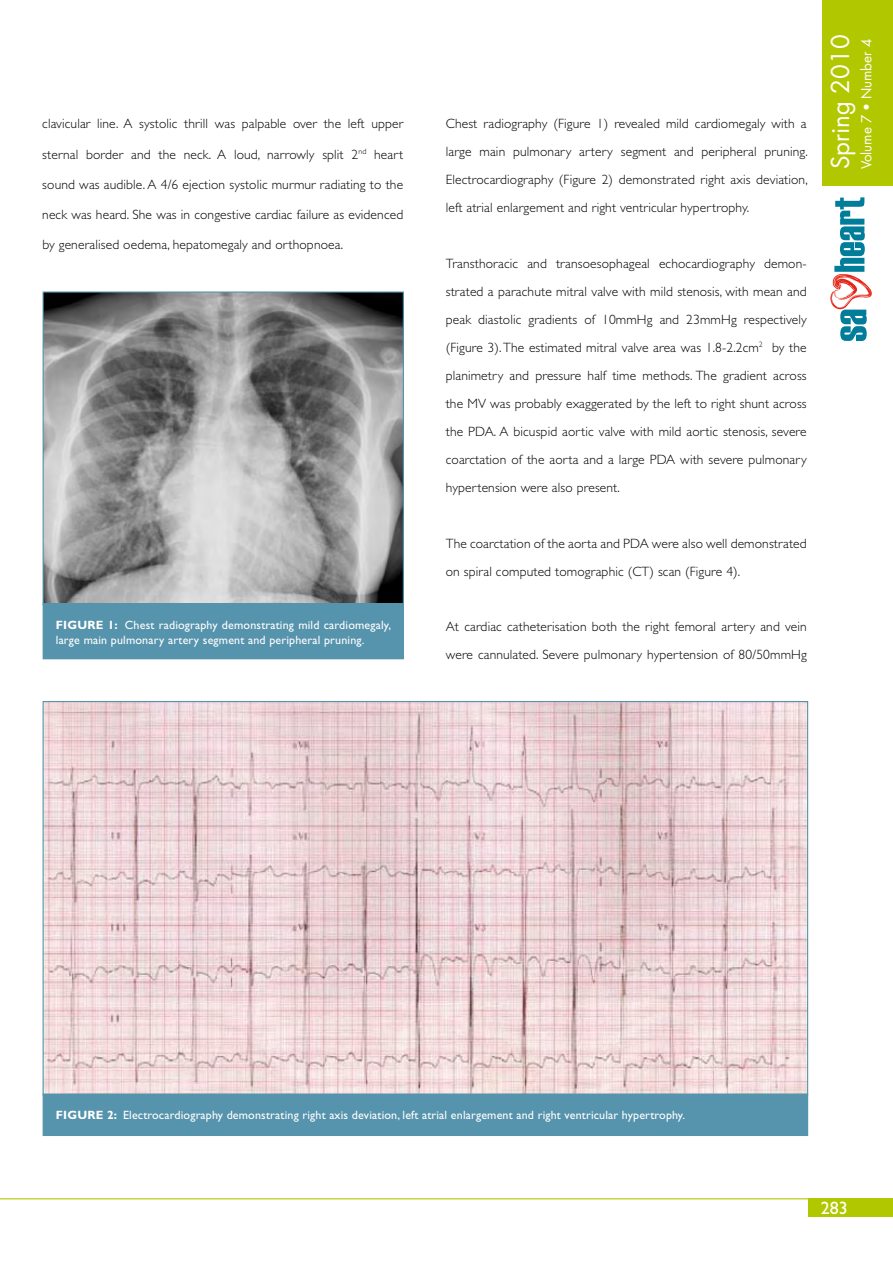
<style>
.page{position:relative;width:893px;height:1263px;background:#fff}
.page>*{position:absolute;margin:0;border:0;box-sizing:border-box;transform-origin:0 0}
.t1{font:24px "Futura Std";color:#fff}
.t2{font:18px "Gill Sans Std";color:#fff}
.t3{font:300 13.5px/27.9px "Gill Sans Std";letter-spacing:.01em;color:#000;text-align:justify}
.t4{font:13.5px "Futura Std";letter-spacing:-.005em;color:#fff}
.t5{font:12px/15px "Gill Sans Std";letter-spacing:.015em;color:#fff}
.t6{font:700 12px "Gill Sans Std";letter-spacing:.015em;color:#fff}
.s1{font-weight:700}
</style>
<div class="page">
<div style="left:808px;top:1198px;width:85px;height:18px;background:#b1c800"></div>
<div style="left:822px;top:0;width:71px;height:186px;background:#b1c800"></div>
<svg style="left:830px;top:197px;width:42px;height:144px"></svg>
<hr style="left:0;top:1198px;width:827px;height:1px;background:#b1c800">
<img style="left:45px;top:703px;width:761px;height:390px">
<div style="left:43px;top:1094px;width:765px;height:41px;background:#5693ac"></div>
<div style="left:43px;top:1093px;width:765px;height:43px;border:1px solid #5693ac"></div>
<img style="left:45px;top:293px;width:357px;height:310px">
<div style="left:43px;top:604px;width:360px;height:55px;background:#5693ac"></div>
<div style="left:43px;top:603px;width:361px;height:56px;border:1px solid #5693ac"></div>
<p class="t3" style="left:42px;top:110px;width:362px">clavicular line. A systolic thrill was palpable over the left upper</p>
<p class="t3" style="left:42px;top:140px;width:362px">sternal border and the neck. A loud, narrowly split 2<sup>nd</sup> heart</p>
<p class="t3" style="left:42px;top:170px;width:362px">sound was audible. A 4/6 ejection systolic murmur radiating to the</p>
<p class="t3" style="left:42px;top:200px;width:362px">neck was heard. She was in congestive cardiac failure as evidenced</p>
<p class="t3" style="left:42px;top:231px;width:302px">by generalised oedema, hepatomegaly and orthopnoea.</p>
<p class="t3" style="left:446px;top:110px;width:364px">Chest radiography (Figure 1) revealed mild cardiomegaly with a large main pulmonary artery segment and peripheral pruning.<br>Electrocardiography (Figure 2) demonstrated right axis deviation, left atrial enlargement and right ventricular hypertrophy.</p>
<h1 class="t1" style="left:825px;top:169px;width:136px;rotate:-90deg">Spring 2010</h1>
<p class="t4" style="left:858px;top:169px;width:132px;rotate:-90deg">Volume 7 • Number 4</p>
<p class="t3" style="left:446px;top:250px;width:362px">Transthoracic and transoesophageal echocardiography demon&shy;strated a parachute mitral valve with mild stenosis, with mean and peak diastolic gradients of 10mmHg and 23mmHg respectively (Figure 3).The estimated mitral valve area was 1.8-2.2cm<sup>2</sup> by the planimetry and pressure half time methods. The gradient across the MV was probably exaggerated by the left to right shunt across the PDA. A bicuspid aortic valve with mild aortic stenosis, severe coarctation of the aorta and a large PDA with severe pulmonary hypertension were also present.</p>
<p class="t3" style="left:446px;top:529px;width:362px">The coarctation of the aorta and PDA were also well demonstrated on spiral computed tomographic (CT) scan (Figure 4).</p>
<p class="t5" style="left:56px;top:617px;width:337px;text-indent:52px"><span class="s1">1:</span> Chest radiography demonstrating mild cardiomegaly, large main pulmonary artery segment and peripheral pruning.</p>
<p class="t6" style="left:56px;top:617px;width:31px">FIGURE</p>
<p class="t3" style="left:446px;top:613px;width:362px">At cardiac catheterisation both the right femoral artery and vein were cannulated. Severe pulmonary hypertension of 80/50mmHg</p>
<p class="t6" style="left:56px;top:1108px;width:31px">FIGURE</p>
<p class="t5" style="left:107px;top:1107px;width:579px"><span class="s1">2:</span> Electrocardiography demonstrating right axis deviation, left atrial enlargement and right ventricular hypertrophy.</p>
<h2 class="t2" style="left:821px;top:1197px;width:28px">283</h2>
</div>
